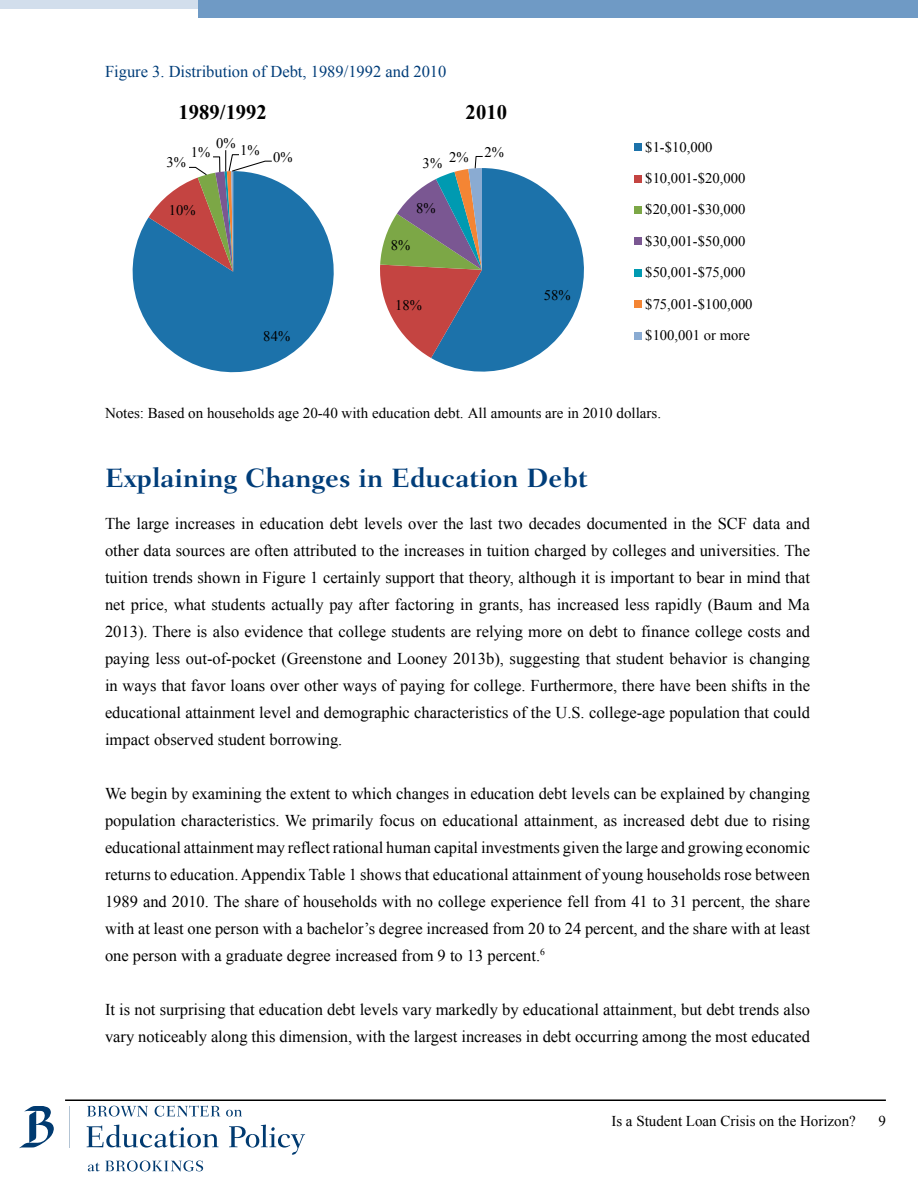
<style>
.page{position:relative;width:918px;height:1188px;background:#fff}
.page>*{position:absolute;margin:0;border:0;box-sizing:border-box;transform-origin:0 0}
.t1{font:700 27px "Fairfield LT Std";color:#003d79}
.t2{font:700 20.55px "Times New Roman";letter-spacing:.005em;color:#000}
.t3{font:16.5px/27px "Times New Roman";color:#000;text-align:justify}
.t4{font:16.5px "Times New Roman";color:#003d79}
.t5{font:15px "Times New Roman";color:#000}
.t6{font:14.55px/31.5px "Times New Roman";letter-spacing:.005em;color:#000}
.t7{font:14.55px "Calibri";color:#000}
</style>
<div class="page">
<svg style="left:87px;top:1106px;width:61px;height:11px"></svg>
<svg style="left:155px;top:1106px;width:65px;height:11px"></svg>
<svg style="left:226px;top:1110px;width:16px;height:7px"></svg>
<svg style="left:87px;top:1125px;width:131px;height:23px"></svg>
<svg style="left:229px;top:1125px;width:76px;height:30px"></svg>
<svg style="left:88px;top:1161px;width:115px;height:10px"></svg>
<hr style="left:69px;top:1106px;width:1px;height:41px;background:#b3c4d4">
<svg style="left:19px;top:1106px;width:35px;height:42px"></svg>
<hr style="left:65px;top:1100px;width:821px;height:1px;background:#000">
<div style="left:198px;top:0;width:720px;height:18px;background:#6f9ac5"></div>
<div style="left:0;top:0;width:198px;height:9px;background:#d2deec"></div>
<svg style="left:380px;top:156px;width:204px;height:216px"></svg>
<div style="left:635px;top:143px;width:7px;height:8px;background:#1c72aa"></div>
<div style="left:635px;top:175px;width:7px;height:7px;background:#c44441"></div>
<div style="left:635px;top:206px;width:7px;height:8px;background:#7ca746"></div>
<div style="left:635px;top:238px;width:7px;height:7px;background:#7a5792"></div>
<div style="left:635px;top:269px;width:7px;height:7px;background:#009ab1"></div>
<div style="left:635px;top:301px;width:7px;height:7px;background:#f48534"></div>
<div style="left:635px;top:332px;width:7px;height:7px;background:#8aabd2"></div>
<svg style="left:132px;top:179px;width:202px;height:194px;fill:#1c72aa"></svg>
<svg style="left:149px;top:150px;width:124px;height:122px"></svg>
<p class="t4" style="left:105px;top:61px;width:343px">Figure 3. Distribution of Debt, 1989/1992 and 2010</p>
<p class="t2" style="left:179px;top:98px;width:90px">1989/1992</p>
<p class="t2" style="left:466px;top:98px;width:43px">2010</p>
<p class="t6" style="left:216px;top:127px;width:21px">0%</p>
<p class="t6" style="left:240px;top:134px;width:21px">1%</p>
<p class="t6" style="left:191px;top:137px;width:21px">1%</p>
<p class="t6" style="left:167px;top:147px;width:21px">3%</p>
<p class="t6" style="left:273px;top:141px;width:21px">0%</p>
<p class="t6" style="left:423px;top:141px;width:83px">3% 2% 2%</p>
<p class="t6" style="left:459px;top:143px;width:83px">3% 2% 2%</p>
<p class="t7" style="left:400px;top:157px;width:69px">$1-$10,000</p>
<p class="t6" style="left:169px;top:194px;width:28px">10%</p>
<p class="t6" style="left:416px;top:192px;width:21px">8%</p>
<p class="t6" style="left:391px;top:229px;width:21px">8%</p>
<p class="t6" style="left:395px;top:289px;width:28px">18%</p>
<p class="t6" style="left:544px;top:279px;width:28px">58%</p>
<p class="t6" style="left:645px;top:131px;width:109px">$1-$10,000 $10,001-$20,000 $20,001-$30,000 $30,001-$50,000 $50,001-$75,000 $75,001-$100,000</p>
<p class="t6" style="left:263px;top:320px;width:28px">84%</p>
<p class="t6" style="left:645px;top:319px;width:106px">$100,001 or more</p>
<p class="t5" style="left:105px;top:403px;width:558px">Notes: Based on households age 20-40 with education debt. All amounts are in 2010 dollars.</p>
<h1 class="t1" style="left:105px;top:462px;width:484px">Explaining Changes in Education Debt</h1>
<p class="t3" style="left:105px;top:510px;width:707px">The large increases in education debt levels over the last two decades documented in the SCF data and other data sources are often attributed to the increases in tuition charged by colleges and universities. The tuition trends shown in Figure 1 certainly support that theory, although it is important to bear in mind that net price, what students actually pay after factoring in grants, has increased less rapidly (Baum and Ma 2013). There is also evidence that college students are relying more on debt to finance college costs and paying less out-of-pocket (Greenstone and Looney 2013b), suggesting that student behavior is changing in ways that favor loans over other ways of paying for college. Furthermore, there have been shifts in the educational attainment level and demographic characteristics of the U.S. college-age population that could impact observed student borrowing.</p>
<p class="t3" style="left:105px;top:780px;width:707px">We begin by examining the extent to which changes in education debt levels can be explained by changing population characteristics. We primarily focus on educational attainment, as increased debt due to rising educational attainment may reflect rational human capital investments given the large and growing economic returns to education. Appendix Table 1 shows that educational attainment of young households rose between 1989 and 2010. The share of households with no college experience fell from 41 to 31 percent, the share with at least one person with a bachelor’s degree increased from 20 to 24 percent, and the share with at least one person with a graduate degree increased from 9 to 13 percent.<sup>6</sup></p>
<p class="t3" style="left:105px;top:996px;width:707px">It is not surprising that education debt levels vary markedly by educational attainment, but debt trends also vary noticeably along this dimension, with the largest increases in debt occurring among the most educated</p>
<p class="t5" style="left:611px;top:1111px;width:246px">Is a Student Loan Crisis on the Horizon?</p>
<p class="t5" style="left:878px;top:1111px;width:9px">9</p>
</div>
